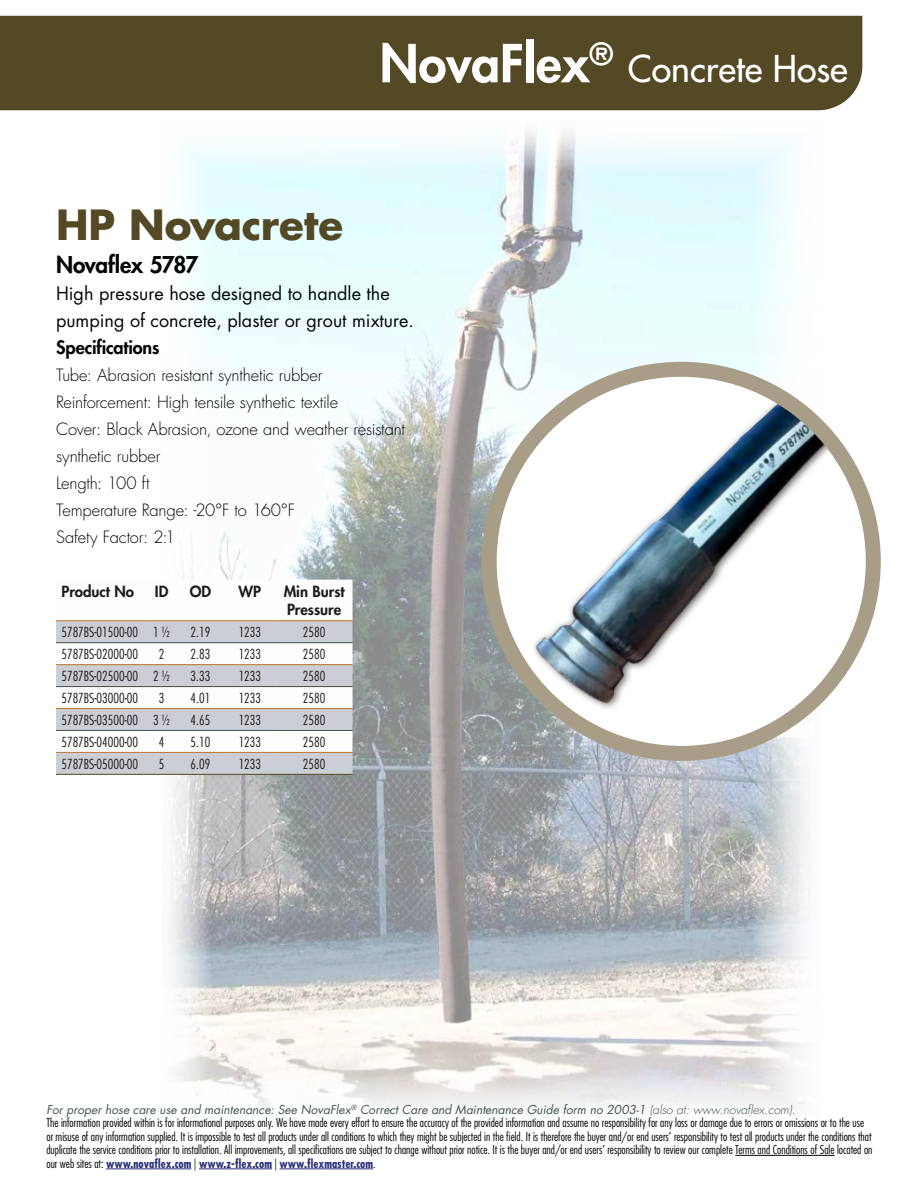
<style>
.page{position:relative;width:918px;height:1188px;background:#fff}
.page>*{position:absolute;margin:0;border:0;box-sizing:border-box;transform-origin:0 0}
.t1{font:800 51px "Futura Std";color:#fff}
.t2{font:700 40.5px "Futura Std";letter-spacing:-.005em;color:#534924}
.t3{font:500 36px "Futura Std";color:#fff}
.t4{font:800 22.5px "Futura Std";letter-spacing:-.02em;color:#030506}
.t5{font:18px/27px "Futura Std";color:#030506}
.t6{font:800 18px "Futura Std";letter-spacing:-.01em;color:#030506}
.t7{font:300 16.5px/27px "Futura Std";letter-spacing:-.01em;color:#030506}
.t8{font:800 15px/18px "Futura Std";color:#1c1c1a}
.t9{font:300 condensed 13.5px "Futura Std";color:#1c1c1a}
.t10{font:300 condensed 12px/13.5px "Futura Std";color:#030506}
.s1{font-weight:400;font-style:italic;font-stretch:normal;color:#455552}
.s2{font-style:italic;font-stretch:normal;color:#455552}
.s3{font-weight:700;color:#2d2f79}
</style>
<div class="page">
<img style="left:169px;top:130px;width:644px;height:979px">
<div style="left:0;top:16px;width:862px;height:94px;background:#534924"></div>
<hr style="left:735px;top:1155px;width:100px;height:1px;background:#030506">
<hr style="left:106px;top:1169px;width:85px;height:1px;background:#2d2f79">
<hr style="left:199px;top:1169px;width:73px;height:1px;background:#2d2f79">
<hr style="left:280px;top:1169px;width:93px;height:1px;background:#2d2f79">
<svg style="left:169px;top:580px;width:183px;height:40px"></svg>
<svg style="left:56px;top:621px;width:296px;height:153px;fill:#cbced4"></svg>
<hr style="left:56px;top:620px;width:90px;height:1px;background:#c0732c">
<hr style="left:146px;top:620px;width:31px;height:1px;background:#c0732c">
<hr style="left:177px;top:620px;width:47px;height:1px;background:#c0732c">
<hr style="left:224px;top:620px;width:52px;height:1px;background:#c0732c">
<hr style="left:276px;top:620px;width:77px;height:1px;background:#c0732c">
<hr style="left:56px;top:664px;width:90px;height:1px;background:#c0732c">
<hr style="left:146px;top:664px;width:31px;height:1px;background:#c0732c">
<hr style="left:177px;top:664px;width:47px;height:1px;background:#c0732c">
<hr style="left:224px;top:664px;width:52px;height:1px;background:#c0732c">
<hr style="left:276px;top:664px;width:77px;height:1px;background:#c0732c">
<hr style="left:56px;top:708px;width:90px;height:1px;background:#c0732c">
<hr style="left:146px;top:708px;width:31px;height:1px;background:#c0732c">
<hr style="left:177px;top:708px;width:47px;height:1px;background:#c0732c">
<hr style="left:224px;top:708px;width:52px;height:1px;background:#c0732c">
<hr style="left:276px;top:708px;width:77px;height:1px;background:#c0732c">
<hr style="left:56px;top:752px;width:90px;height:1px;background:#c0732c">
<hr style="left:146px;top:752px;width:31px;height:1px;background:#c0732c">
<hr style="left:177px;top:752px;width:47px;height:1px;background:#c0732c">
<hr style="left:224px;top:752px;width:52px;height:1px;background:#c0732c">
<hr style="left:276px;top:752px;width:77px;height:1px;background:#c0732c">
<hr style="left:56px;top:642px;width:90px;height:1px;background:#4a4b4b">
<hr style="left:146px;top:642px;width:31px;height:1px;background:#4a4b4b">
<hr style="left:177px;top:642px;width:47px;height:1px;background:#4a4b4b">
<hr style="left:224px;top:642px;width:52px;height:1px;background:#4a4b4b">
<hr style="left:276px;top:642px;width:77px;height:1px;background:#4a4b4b">
<hr style="left:56px;top:686px;width:90px;height:1px;background:#4a4b4b">
<hr style="left:146px;top:686px;width:31px;height:1px;background:#4a4b4b">
<hr style="left:177px;top:686px;width:47px;height:1px;background:#4a4b4b">
<hr style="left:224px;top:686px;width:52px;height:1px;background:#4a4b4b">
<hr style="left:276px;top:686px;width:77px;height:1px;background:#4a4b4b">
<hr style="left:56px;top:730px;width:90px;height:1px;background:#4a4b4b">
<hr style="left:146px;top:730px;width:31px;height:1px;background:#4a4b4b">
<hr style="left:177px;top:730px;width:47px;height:1px;background:#4a4b4b">
<hr style="left:224px;top:730px;width:52px;height:1px;background:#4a4b4b">
<hr style="left:276px;top:730px;width:77px;height:1px;background:#4a4b4b">
<hr style="left:56px;top:774px;width:90px;height:1px;background:#534924">
<hr style="left:146px;top:774px;width:31px;height:1px;background:#534924">
<hr style="left:177px;top:774px;width:47px;height:1px;background:#534924">
<hr style="left:224px;top:774px;width:52px;height:1px;background:#534924">
<hr style="left:276px;top:774px;width:77px;height:1px;background:#534924">
<svg style="left:489px;top:369px;width:384px;height:384px"></svg>
<div style="left:531px;top:369px;width:342px;height:342px;background:#1c1c1a;opacity:.75"></div>
<img style="left:532px;top:399px;width:299px;height:306px">
<div style="left:482px;top:362px;width:399px;height:399px;border:15px solid #a89d87;border-radius:50%"></div>
<h1 class="t1" style="left:380px;top:31px;width:235px">NovaFlex<sup>®</sup></h1>
<h3 class="t3" style="left:628px;top:46px;width:221px">Concrete Hose</h3>
<h2 class="t2" style="left:56px;top:198px;width:288px">HP Novacrete</h2>
<h3 class="t4" style="left:56px;top:250px;width:144px">Novaflex 5787</h3>
<h3 class="t5" style="left:56px;top:280px;width:360px">High pressure hose designed to handle the pumping of concrete, plaster or grout mixture.</h3>
<h3 class="t6" style="left:56px;top:336px;width:105px">Specifications</h3>
<h3 class="t7" style="left:56px;top:362px;width:350px">Tube: Abrasion resistant synthetic rubber<br>Reinforcement: High tensile synthetic textile<br>Cover: Black Abrasion, ozone and weather resistant synthetic rubber<br>Length: 100 ft<br>Temperature Range: -20°F to 160°F<br>Safety Factor: 2:1</h3>
<p class="t8" style="left:61px;top:583px;width:74px">Product No</p>
<p class="t8" style="left:155px;top:583px;width:15px">ID</p>
<p class="t8" style="left:190px;top:583px;width:23px">OD</p>
<p class="t8" style="left:239px;top:583px;width:24px">WP</p>
<p class="t8" style="left:284px;top:583px;width:62px">Min Burst<br>Pressure</p>
<p class="t9" style="left:61px;top:624px;width:110px">5787BS-01500-00 1 ½</p>
<p class="t9" style="left:191px;top:624px;width:21px">2.19</p>
<p class="t9" style="left:239px;top:624px;width:24px">1233</p>
<p class="t9" style="left:303px;top:624px;width:24px">2580</p>
<p class="t9" style="left:61px;top:646px;width:78px">5787BS-02000-00</p>
<p class="t9" style="left:159px;top:646px;width:7px">2</p>
<p class="t9" style="left:191px;top:646px;width:21px">2.83</p>
<p class="t9" style="left:239px;top:646px;width:24px">1233</p>
<p class="t9" style="left:303px;top:646px;width:24px">2580</p>
<p class="t9" style="left:61px;top:668px;width:110px">5787BS-02500-00 2 ½</p>
<p class="t9" style="left:191px;top:668px;width:21px">3.33</p>
<p class="t9" style="left:239px;top:668px;width:24px">1233</p>
<p class="t9" style="left:303px;top:668px;width:24px">2580</p>
<p class="t9" style="left:61px;top:690px;width:78px">5787BS-03000-00</p>
<p class="t9" style="left:159px;top:690px;width:7px">3</p>
<p class="t9" style="left:191px;top:690px;width:21px">4.01</p>
<p class="t9" style="left:239px;top:690px;width:24px">1233</p>
<p class="t9" style="left:303px;top:690px;width:24px">2580</p>
<p class="t9" style="left:61px;top:712px;width:110px">5787BS-03500-00 3 ½</p>
<p class="t9" style="left:191px;top:712px;width:21px">4.65</p>
<p class="t9" style="left:239px;top:712px;width:24px">1233</p>
<p class="t9" style="left:303px;top:712px;width:24px">2580</p>
<p class="t9" style="left:61px;top:734px;width:78px">5787BS-04000-00</p>
<p class="t9" style="left:159px;top:734px;width:7px">4</p>
<p class="t9" style="left:191px;top:734px;width:21px">5.10</p>
<p class="t9" style="left:239px;top:734px;width:24px">1233</p>
<p class="t9" style="left:303px;top:734px;width:24px">2580</p>
<p class="t9" style="left:61px;top:756px;width:78px">5787BS-05000-00</p>
<p class="t9" style="left:159px;top:756px;width:7px">5</p>
<p class="t9" style="left:191px;top:756px;width:21px">6.09</p>
<p class="t9" style="left:239px;top:756px;width:24px">1233</p>
<p class="t9" style="left:303px;top:756px;width:24px">2580</p>
<p class="t10" style="left:46px;top:1102px;width:828px"><span class="s1">For proper hose care use and maintenance: See NovaFlex</span><sup>®</sup> <span class="s1">Correct Care and Maintenance Guide form no 2003-1</span> <span class="s2">(also at: www.novaflex.com).<br></span>The information provided within is for informational purposes only. We have made every effort to ensure the accuracy of the provided information and assume no responsibility for any loss or damage due to errors or omissions or to the use or misuse of any information supplied. It is impossible to test all products under all conditions to which they might be subjected in the field. It is therefore the buyer and/or end users’ responsibility to test all products under the conditions that duplicate the service conditions prior to installation. All improvements, all specifications are subject to change without prior notice. It is the buyer and/or end users’ responsibility to review our complete Terms and Conditions of Sale located on our web sites at: <span class="s3">www.novaflex.com</span> | <span class="s3">www.z-flex.com</span> | <span class="s3">www.flexmaster.com</span>.</p>
</div>
